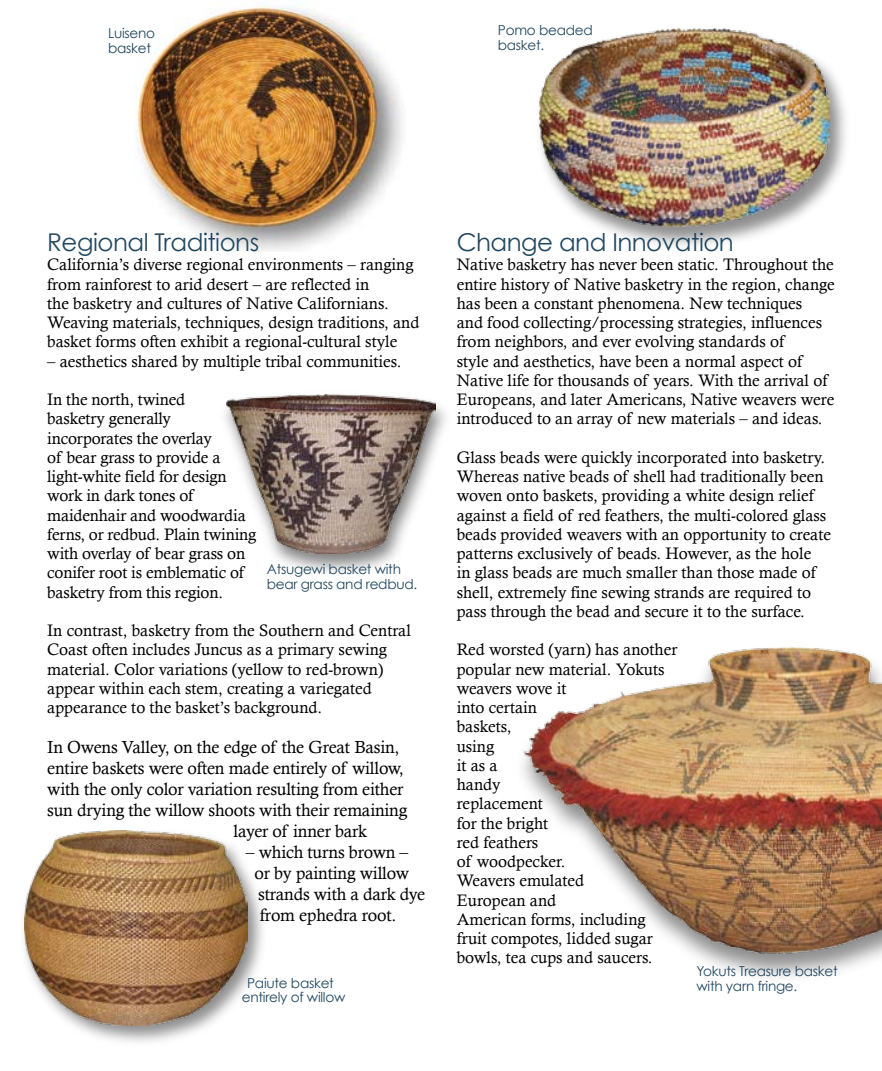
<style>
.page{position:relative;width:882px;height:1071px;background:#fff}
.page>*{position:absolute;margin:0;border:0;box-sizing:border-box;transform-origin:0 0}
.t1{font:24.5px "Century Gothic";letter-spacing:-.02em;color:#224860}
.t2{font:17.5px "Calisto";letter-spacing:-.01em;color:#000}
.t3{font:16.62px/19.2px "Calisto";color:#000}
.t4{font:13.65px/14.9px "Century Gothic";letter-spacing:-.02em;color:#224860}
</style>
<div class="page">
<img style="left:136px;top:5px;width:266px;height:246px">
<div style="left:19px;top:826px;width:249px;height:222px;background:#000;opacity:.45"></div>
<img style="left:24px;top:831px;width:224px;height:194px">
<img style="left:508px;top:648px;width:374px;height:330px">
<div style="left:216px;top:390px;width:237px;height:189px;background:#000;opacity:.5"></div>
<img style="left:227px;top:395px;width:209px;height:159px">
<div style="left:535px;top:27px;width:317px;height:226px;background:#000;opacity:.45"></div>
<img style="left:539px;top:28px;width:291px;height:199px">
<p class="t4" style="left:108px;top:26px;width:49px">Luiseno basket</p>
<p class="t4" style="left:498px;top:22px;width:96px">Pomo beaded basket.</p>
<h1 class="t1" style="left:47px;top:227px;width:213px">Regional Traditions</h1>
<p class="t3" style="left:47px;top:255px;width:374px">California’s diverse regional environments – ranging from rainforest to arid desert – are reflected in<br>the basketry and cultures of Native Californians.<br>Weaving materials, techniques, design traditions, and basket forms often exhibit a regional-cultural style</p>
<p class="t3" style="left:47px;top:351px;width:356px">– aesthetics shared by multiple tribal communities.</p>
<p class="t3" style="left:47px;top:390px;width:211px">In the north, twined<br>basketry generally incorporates the overlay<br>of bear grass to provide a light-white field for design work in dark tones of maidenhair and woodwardia ferns, or redbud. Plain twining with overlay of bear grass on conifer root is emblematic of basketry from this region.</p>
<p class="t3" style="left:47px;top:621px;width:365px">In contrast, basketry from the Southern and Central Coast often includes Juncus as a primary sewing material. Color variations (yellow to red-brown) appear within each stem, creating a variegated appearance to the basket’s background.</p>
<p class="t2" style="left:47px;top:737px;width:354px">In Owens Valley, on the edge of the Great Basin,</p>
<p class="t2" style="left:47px;top:758px;width:358px">entire baskets were often made entirely of willow,</p>
<p class="t2" style="left:47px;top:779px;width:358px">with the only color variation resulting from either</p>
<p class="t2" style="left:47px;top:800px;width:362px">sun drying the willow shoots with their remaining</p>
<p class="t2" style="left:234px;top:821px;width:135px">layer of inner bark</p>
<p class="t2" style="left:246px;top:842px;width:164px">– which turns brown –</p>
<p class="t2" style="left:255px;top:863px;width:156px">or by painting willow</p>
<p class="t2" style="left:258px;top:884px;width:169px">strands with a dark dye</p>
<p class="t2" style="left:260px;top:905px;width:138px">from ephedra root.</p>
<p class="t4" style="left:267px;top:561px;width:152px">Atsugewi basket with bear grass and redbud.</p>
<p class="t4" style="left:242px;top:975px;width:105px;text-align:center">Paiute basket entirely of willow</p>
<h1 class="t1" style="left:457px;top:227px;width:279px">Change and Innovation</h1>
<p class="t3" style="left:457px;top:255px;width:379px">Native basketry has never been static. Throughout the entire history of Native basketry in the region, change has been a constant phenomena. New techniques<br>and food collecting/processing strategies, influences from neighbors, and ever evolving standards of<br>style and aesthetics, have been a normal aspect of Native life for thousands of years. With the arrival of Europeans, and later Americans, Native weavers were introduced to an array of new materials – and ideas.</p>
<p class="t3" style="left:457px;top:447px;width:376px">Glass beads were quickly incorporated into basketry.<br>Whereas native beads of shell had traditionally been woven onto baskets, providing a white design relief against a field of red feathers, the multi-colored glass beads provided weavers with an opportunity to create patterns exclusively of beads. However, as the hole<br>in glass beads are much smaller than those made of shell, extremely fine sewing strands are required to pass through the bead and secure it to the surface.</p>
<p class="t3" style="left:457px;top:640px;width:222px">Red worsted (yarn) has another popular new material. Yokuts weavers wove it<br>into certain<br>baskets,<br>using<br>it as a<br>handy<br>replacement<br>for the bright<br>red feathers<br>of woodpecker.<br>Weavers emulated<br>European and<br>American forms, including fruit compotes, lidded sugar bowls, tea cups and saucers.</p>
<p class="t4" style="left:696px;top:964px;width:143px">Yokuts Treasure basket with yarn fringe.</p>
</div>
